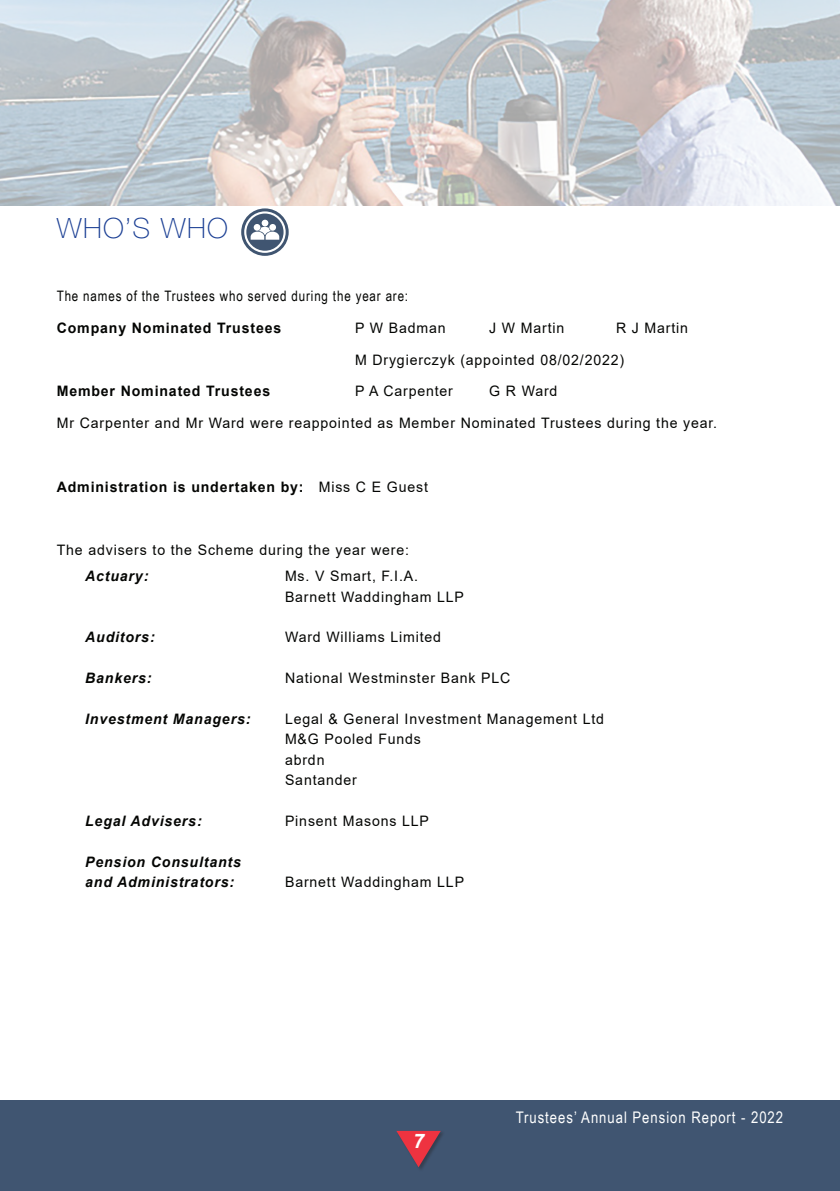
<style>
.page{position:relative;width:840px;height:1191px;background:#fff}
.page>*{position:absolute;margin:0;border:0;box-sizing:border-box;transform-origin:0 0}
.t1{font:100 28px "Helvetica Neue";letter-spacing:.05em;color:#1b3f94}
.t2{font:italic 700 20px "Arial";color:#fff}
.t3{font:16px "Arial Narrow";letter-spacing:.06em;color:#fff}
.t4{font:14.4px/20.4px "Arial";letter-spacing:.06em;color:#040503}
.t5{font:italic 700 14.4px/20.4px "Arial";letter-spacing:.06em;color:#040503}
.t6{font:700 14.4px "Arial";letter-spacing:.06em;color:#040503}
.t7{font:14.4px "Arial Narrow";letter-spacing:.06em;color:#040503}
.s1{font-weight:400}
</style>
<div class="page">
<div style="left:0;top:1100px;width:839px;height:91px;background:#405571"></div>
<img style="left:0;top:0;width:839px;height:205px">
<div style="left:246px;top:213px;width:37px;height:38px;background:#405571;border-radius:50%"></div>
<div style="left:241px;top:208px;width:47px;height:48px;border:3px solid #405571;border-radius:50%"></div>
<div style="left:261px;top:220px;width:7px;height:6px;background:#fff;border-radius:50%"></div>
<svg style="left:250px;top:224px;width:29px;height:16px"></svg>
<div style="left:396px;top:1130px;width:49px;height:42px;background:#231f20;opacity:.4"></div>
<svg style="left:396px;top:1130px;width:44px;height:37px"></svg>
<h1 class="t1" style="left:57px;top:211px;width:173px">WHO’S WHO</h1>
<p class="t7" style="left:57px;top:285px;width:353px">The names of the Trustees who served during the year are:</p>
<p class="t6" style="left:57px;top:317px;width:226px">Company Nominated Trustees</p>
<p class="t4" style="left:355px;top:317px;width:92px">P W Badman</p>
<p class="t4" style="left:489px;top:317px;width:77px">J W Martin</p>
<p class="t4" style="left:615px;top:317px;width:73px">R J Martin</p>
<p class="t4" style="left:355px;top:349px;width:270px">M Drygierczyk (appointed 08/02/2022)</p>
<p class="t6" style="left:57px;top:381px;width:215px">Member Nominated Trustees</p>
<p class="t4" style="left:355px;top:381px;width:99px">P A Carpenter</p>
<p class="t4" style="left:489px;top:381px;width:70px">G R Ward</p>
<p class="t4" style="left:57px;top:413px;width:661px">Mr Carpenter and Mr Ward were reappointed as Member Nominated Trustees during the year.</p>
<p class="t6" style="left:57px;top:476px;width:372px">Administration is undertaken by: <span class="s1">Miss C E Guest</span></p>
<p class="t4" style="left:57px;top:539px;width:353px">The advisers to the Scheme during the year were:</p>
<p class="t5" style="left:85px;top:566px;width:65px">Actuary:</p>
<p class="t4" style="left:285px;top:566px;width:180px">Ms. V Smart, F.I.A.<br>Barnett Waddingham LLP</p>
<p class="t5" style="left:85px;top:627px;width:71px">Auditors:</p>
<p class="t4" style="left:285px;top:627px;width:157px">Ward Williams Limited</p>
<p class="t5" style="left:85px;top:668px;width:68px">Bankers:</p>
<p class="t4" style="left:285px;top:668px;width:226px">National Westminster Bank PLC</p>
<p class="t5" style="left:85px;top:709px;width:167px">Investment Managers:</p>
<p class="t4" style="left:285px;top:708px;width:320px">Legal &amp; General Investment Management Ltd<br>M&amp;G Pooled Funds<br>abrdn<br>Santander</p>
<p class="t5" style="left:85px;top:811px;width:118px">Legal Advisers:</p>
<p class="t4" style="left:285px;top:810px;width:145px">Pinsent Masons LLP</p>
<p class="t5" style="left:85px;top:852px;width:157px">Pension Consultants and Administrators:</p>
<p class="t4" style="left:285px;top:872px;width:180px">Barnett Waddingham LLP</p>
<h2 class="t2" style="left:413px;top:1128px;width:13px">7</h2>
<p class="t3" style="left:515px;top:1105px;width:269px">Trustees’ Annual Pension Report - 2022</p>
</div>
